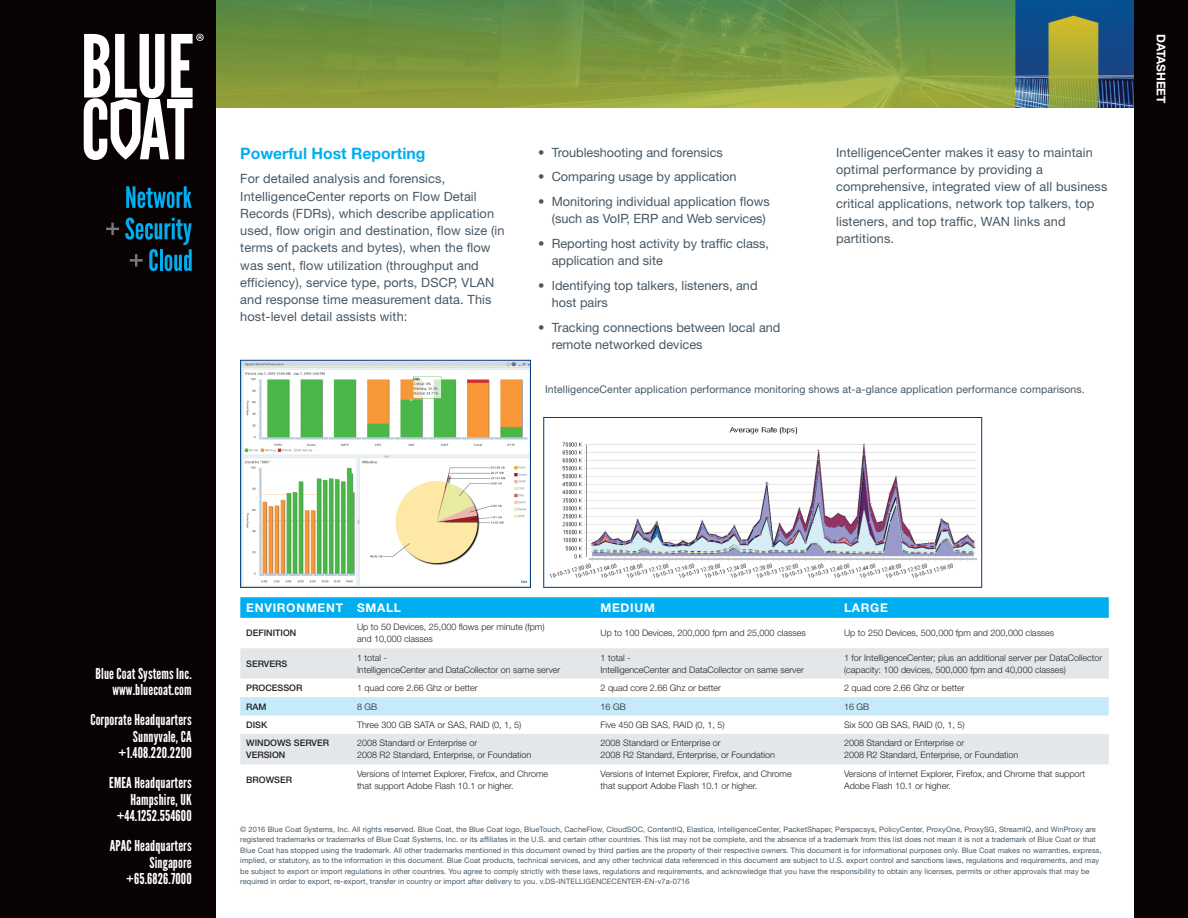
<style>
.page{position:relative;width:1188px;height:918px;background:#fff}
.page>*{position:absolute;margin:0;border:0;box-sizing:border-box;transform-origin:0 0}
.t1{font:700 15.75px "Helvetica Neue LT Std";color:#00aeef}
.t2{font:15px/16.5px "League Gothic";letter-spacing:.01em;color:#fff;text-align:right}
.t3{font:12.75px/17.2px "Helvetica Neue LT Std";letter-spacing:.01em;color:#475865}
.t4{font:700 12px "Helvetica Neue LT Std";letter-spacing:.06em;color:#fff}
.t5{font:700 12px "Helvetica Neue LT Std";letter-spacing:-.01em;color:#fff}
.t6{font:10.5px "Helvetica Neue LT Std";letter-spacing:.01em;color:#475865}
.t7{font:300 9px/12px "Helvetica Neue LT Std";color:#231f20}
.t8{font:500 9px/12px "Helvetica Neue LT Std";color:#231f20}
.t9{font:7.5px/10.5px "Helvetica Neue LT Std";letter-spacing:.01em;color:#475865}
</style>
<div class="page">
<img style="left:216px;top:0;width:918px;height:108px">
<div style="left:0;top:0;width:216px;height:918px;background:#080302"></div>
<div style="left:1134px;top:0;width:54px;height:918px;background:#080302"></div>
<svg style="left:84px;top:34px;width:120px;height:126px"></svg>
<svg style="left:126px;top:186px;width:66px;height:22px"></svg>
<svg style="left:106px;top:223px;width:13px;height:12px"></svg>
<svg style="left:125px;top:217px;width:67px;height:54px"></svg>
<svg style="left:240px;top:597px;width:869px;height:21px;background:#05afef"></svg>
<svg style="left:240px;top:648px;width:869px;height:116px;fill:#e4e7ea"></svg>
<div style="left:240px;top:697px;width:869px;height:19px;background:#c6eafa"></div>
<img style="left:549px;top:427px;width:428px;height:151px">
<div style="left:543px;top:417px;width:439px;height:171px;border:1px solid #013d7d"></div>
<img style="left:242px;top:362px;width:287px;height:224px">
<div style="left:240px;top:360px;width:291px;height:228px;border:1px solid #013d7d"></div>
<h1 class="t1" style="left:240px;top:143px;width:187px">Powerful Host Reporting</h1>
<p class="t3" style="left:240px;top:170px;width:266px">For detailed analysis and forensics, IntelligenceCenter reports on Flow Detail Records (FDRs), which describe application used, flow origin and destination, flow size (in terms of packets and bytes), when the flow was sent, flow utilization (throughput and efficiency), service type, ports, DSCP, VLAN and response time measurement data. This host-level detail assists with:</p>
<h3 class="t3" style="left:538px;top:143px;width:186px">• Troubleshooting and forensics</h3>
<h3 class="t3" style="left:538px;top:168px;width:200px">• Comparing usage by application</h3>
<h3 class="t3" style="left:552px;top:193px;width:220px;text-indent:-14px">• Monitoring individual application flows (such as VoIP, ERP and Web services)</h3>
<h3 class="t3" style="left:552px;top:235px;width:219px;text-indent:-14px">• Reporting host activity by traffic class, application and site</h3>
<h3 class="t3" style="left:552px;top:277px;width:207px;text-indent:-14px">• Identifying top talkers, listeners, and host pairs</h3>
<h3 class="t3" style="left:552px;top:319px;width:230px;text-indent:-14px">• Tracking connections between local and remote networked devices</h3>
<h3 class="t3" style="left:836px;top:143px;width:273px">IntelligenceCenter makes it easy to maintain optimal performance by providing a comprehensive, integrated view of all business critical applications, network top talkers, top listeners, and top traffic, WAN links and partitions.</h3>
<h3 class="t6" style="left:545px;top:383px;width:541px">IntelligenceCenter application performance monitoring shows at-a-glance application performance comparisons.</h3>
<h3 class="t5" style="left:1168px;top:34px;width:71px;rotate:90deg">DATASHEET</h3>
<h2 class="t2" style="left:96px;top:665px;width:98px">Blue Coat Systems Inc. www.bluecoat.com</h2>
<h2 class="t2" style="left:90px;top:712px;width:103px">Corporate Headquarters<br>Sunnyvale, CA +1.408.220.2200</h2>
<h2 class="t2" style="left:109px;top:775px;width:84px">EMEA Headquarters<br>Hampshire, UK +44.1252.554600</h2>
<h2 class="t2" style="left:110px;top:838px;width:84px">APAC Headquarters<br>Singapore +65.6826.7000</h2>
<h3 class="t4" style="left:246px;top:600px;width:156px">ENVIRONMENT SMALL</h3>
<h3 class="t4" style="left:601px;top:600px;width:56px">MEDIUM</h3>
<h3 class="t4" style="left:844px;top:600px;width:45px">LARGE</h3>
<p class="t8" style="left:246px;top:627px;width:52px">DEFINITION</p>
<p class="t7" style="left:357px;top:621px;width:189px">Up to 50 Devices, 25,000 flows per minute (fpm) and 10,000 classes</p>
<p class="t7" style="left:601px;top:627px;width:207px">Up to 100 Devices, 200,000 fpm and 25,000 classes</p>
<p class="t7" style="left:844px;top:627px;width:212px">Up to 250 Devices, 500,000 fpm and 200,000 classes</p>
<p class="t8" style="left:246px;top:657px;width:43px">SERVERS</p>
<p class="t7" style="left:357px;top:651px;width:205px">1 total -<br>IntelligenceCenter and DataCollector on same server</p>
<p class="t7" style="left:601px;top:651px;width:205px">1 total -<br>IntelligenceCenter and DataCollector on same server</p>
<p class="t7" style="left:844px;top:651px;width:260px">1 for IntelligenceCenter; plus an additional server per DataCollector (capacity: 100 devices, 500,000 fpm and 40,000 classes)</p>
<p class="t8" style="left:246px;top:682px;width:58px">PROCESSOR</p>
<p class="t7" style="left:357px;top:682px;width:122px">1 quad core 2.66 Ghz or better</p>
<p class="t7" style="left:601px;top:682px;width:122px">2 quad core 2.66 Ghz or better</p>
<p class="t7" style="left:844px;top:682px;width:122px">2 quad core 2.66 Ghz or better</p>
<p class="t8" style="left:246px;top:700px;width:22px">RAM</p>
<p class="t7" style="left:357px;top:700px;width:22px">8 GB</p>
<p class="t7" style="left:601px;top:700px;width:27px">16 GB</p>
<p class="t7" style="left:844px;top:700px;width:27px">16 GB</p>
<p class="t8" style="left:246px;top:719px;width:22px">DISK</p>
<p class="t7" style="left:357px;top:719px;width:166px">Three 300 GB SATA or SAS, RAID (0, 1, 5)</p>
<p class="t7" style="left:601px;top:719px;width:126px">Five 450 GB SAS, RAID (0, 1, 5)</p>
<p class="t7" style="left:844px;top:719px;width:122px">Six 500 GB SAS, RAID (0, 1, 5)</p>
<p class="t8" style="left:246px;top:737px;width:84px">WINDOWS SERVER<br>VERSION</p>
<p class="t7" style="left:357px;top:737px;width:176px">2008 Standard or Enterprise or<br>2008 R2 Standard, Enterprise, or Foundation</p>
<p class="t7" style="left:601px;top:737px;width:176px">2008 Standard or Enterprise or<br>2008 R2 Standard, Enterprise, or Foundation</p>
<p class="t7" style="left:844px;top:737px;width:176px">2008 Standard or Enterprise or<br>2008 R2 Standard, Enterprise, or Foundation</p>
<p class="t8" style="left:246px;top:773px;width:47px">BROWSER</p>
<p class="t7" style="left:357px;top:767px;width:193px">Versions of Internet Explorer, Firefox, and Chrome that support Adobe Flash 10.1 or higher.</p>
<p class="t7" style="left:601px;top:767px;width:193px">Versions of Internet Explorer, Firefox, and Chrome that support Adobe Flash 10.1 or higher.</p>
<p class="t7" style="left:844px;top:767px;width:243px">Versions of Internet Explorer, Firefox, and Chrome that support<br>Adobe Flash 10.1 or higher.</p>
<p class="t9" style="left:240px;top:824px;width:863px">© 2016 Blue Coat Systems, Inc. All rights reserved. Blue Coat, the Blue Coat logo, BlueTouch, CacheFlow, CloudSOC, ContentIQ, Elastica, IntelligenceCenter, PacketShaper, Perspecsys, PolicyCenter, ProxyOne, ProxySG, StreamIQ, and WinProxy are registered trademarks or trademarks of Blue Coat Systems, Inc. or its affiliates in the U.S. and certain other countries. This list may not be complete, and the absence of a trademark from this list does not mean it is not a trademark of Blue Coat or that Blue Coat has stopped using the trademark. All other trademarks mentioned in this document owned by third parties are the property of their respective owners. This document is for informational purposes only. Blue Coat makes no warranties, express, implied, or statutory, as to the information in this document. Blue Coat products, technical services, and any other technical data referenced in this document are subject to U.S. export control and sanctions laws, regulations and requirements, and may be subject to export or import regulations in other countries. You agree to comply strictly with these laws, regulations and requirements, and acknowledge that you have the responsibility to obtain any licenses, permits or other approvals that may be required in order to export, re-export, transfer in country or import after delivery to you. v.DS-INTELLIGENCECENTER-EN-v7a-0716</p>
</div>
